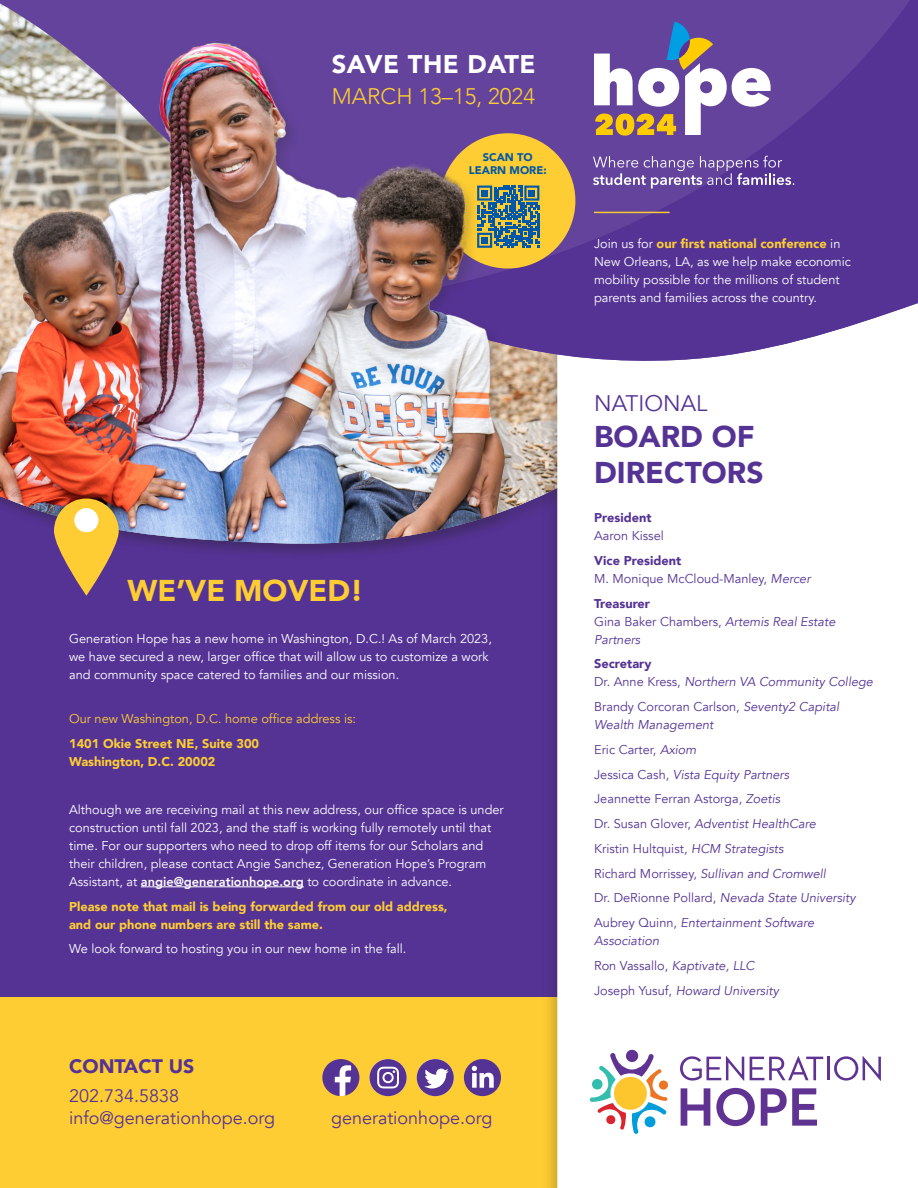
<style>
.page{position:relative;width:918px;height:1188px;background:#fff}
.page>*{position:absolute;margin:0;border:0;box-sizing:border-box;transform-origin:0 0}
.t1{font:900 30px/36px "Avenir";color:#553394}
.t2{font:900 30px "Avenir";color:#fecd33}
.t3{font:900 25.5px "Avenir";letter-spacing:.02em;color:#fff}
.t4{font:300 22.5px "Avenir";color:#fecd33}
.t5{font:22.5px "Avenir";color:#553394}
.t6{font:900 19.5px "Avenir";color:#553394}
.t7{font:18px "Avenir";color:#553394}
.t8{font:12.75px/18px "Avenir";color:#fff}
.t9{font:italic 12.75px/18px "Avenir";color:#553394}
.t10{font:12.75px/18px "Avenir";color:#553394}
.t11{font:900 12.75px/18px "Avenir";color:#fecd33}
.t12{font:12.75px "Avenir";color:#fecd33}
.t13{font:900 11.1px/12.9px "Avenir";color:#0157a8;text-align:center}
.s1{font-weight:800}
.s2{font-weight:900;color:#fecd33}
.s3{font-weight:900}
.s4{font-style:italic}
.s5{font-weight:900;font-style:normal}
.s6{font-style:normal}
</style>
<div class="page">
<div style="left:0;top:0;width:613px;height:1188px;background:#553394"></div>
<div style="left:0;top:998px;width:918px;height:190px;background:#fecd33"></div>
<hr style="left:141px;top:887px;width:163px;height:1px;background:#fff">
<div style="left:464px;top:1059px;width:37px;height:37px;background:#553394;border-radius:50%"></div>
<svg style="left:472px;top:1066px;width:22px;height:22px"></svg>
<div style="left:370px;top:1059px;width:37px;height:37px;background:#553394;border-radius:50%"></div>
<svg style="left:377px;top:1067px;width:22px;height:21px"></svg>
<div style="left:417px;top:1059px;width:37px;height:37px;background:#553394;border-radius:50%"></div>
<svg style="left:424px;top:1069px;width:25px;height:20px"></svg>
<div style="left:322px;top:1059px;width:37px;height:37px;background:#553394;border-radius:19px"></div>
<svg style="left:335px;top:1065px;width:16px;height:31px"></svg>
<div style="left:541px;top:0;width:377px;height:1188px;background:#231f20;opacity:.4"></div>
<svg style="left:557px;top:366px;width:361px;height:822px"></svg>
<svg style="left:0;top:0;width:366px;height:39px;fill:#63439b"></svg>
<svg style="left:366px;top:0;width:552px;height:366px;fill:#553394"></svg>
<svg style="left:594px;top:22px;width:177px;height:114px"></svg>
<div style="left:440px;top:133px;width:135px;height:136px;background:#fecd33;border-radius:50%"></div>
<svg style="left:525px;top:186px;width:15px;height:62px"></svg>
<svg style="left:680px;top:1056px;width:64px;height:25px;background:#cfc1de"></svg>
<svg style="left:750px;top:1056px;width:73px;height:24px;background:#cec1de"></svg>
<hr style="left:827px;top:1057px;width:3px;height:23px;background:#603393">
<svg style="left:834px;top:1056px;width:47px;height:25px"></svg>
<svg style="left:681px;top:1088px;width:29px;height:38px"></svg>
<svg style="left:716px;top:1088px;width:39px;height:38px"></svg>
<svg style="left:761px;top:1088px;width:56px;height:38px;background:#af98c8"></svg>
<svg style="left:590px;top:1049px;width:79px;height:85px;background:#d9d3c6"></svg>
<svg style="left:593px;top:156px;width:201px;height:32px;background:#7b60ab"></svg>
<div style="left:0;top:39px;width:525px;height:520px;background:#231f20;opacity:.2"></div>
<img style="left:0;top:41px;width:510px;height:507px">
<svg style="left:54px;top:499px;width:65px;height:97px"></svg>
<hr style="left:594px;top:212px;width:76px;height:1px;background:#fecd33">
<p class="t3" style="left:332px;top:42px;width:205px">SAVE THE DATE</p>
<p class="t4" style="left:332px;top:83px;width:205px">MARCH 13–15, 2024</p>
<p class="t13" style="left:469px;top:150px;width:79px">SCAN TO<br>LEARN MORE:</p>
<p class="t2" style="left:127px;top:565px;width:238px">WE’VE MOVED!</p>
<p class="t8" style="left:69px;top:630px;width:424px">Generation Hope has a new home in Washington, D.C.! As of March 2023, we have secured a new, larger office that will allow us to customize a work and community space catered to families and our mission.</p>
<p class="t12" style="left:69px;top:711px;width:288px">Our new Washington, D.C. home office address is:</p>
<p class="t11" style="left:69px;top:734px;width:191px">1401 Okie Street NE, Suite 300<br>Washington, D.C. 20002</p>
<p class="t8" style="left:69px;top:801px;width:436px">Although we are receiving mail at this new address, our office space is under construction until fall 2023, and the staff is working fully remotely until that time. For our supporters who need to drop off items for our Scholars and their children, please contact Angie Sanchez, Generation Hope’s Program Assistant, at <span class="s1">angie@generationhope.org</span> to coordinate in advance.</p>
<p class="t11" style="left:69px;top:897px;width:380px">Please note that mail is being forwarded from our old address, and our phone numbers are still the same.</p>
<p class="t8" style="left:69px;top:940px;width:339px">We look forward to hosting you in our new home in the fall.</p>
<p class="t6" style="left:69px;top:1049px;width:127px">CONTACT US</p>
<p class="t7" style="left:69px;top:1085px;width:112px">202.734.5838</p>
<p class="t7" style="left:69px;top:1107px;width:208px">info@generationhope.org</p>
<p class="t7" style="left:331px;top:1107px;width:163px">generationhope.org</p>
<p class="t8" style="left:594px;top:235px;width:258px">Join us for <span class="s2">our first national conference</span> in New Orleans, LA, as we help make economic mobility possible for the millions of student parents and families across the country.</p>
<p class="t5" style="left:594px;top:390px;width:115px">NATIONAL</p>
<p class="t1" style="left:594px;top:418px;width:171px">BOARD OF<br>DIRECTORS</p>
<p class="t10" style="left:594px;top:509px;width:71px"><span class="s3">President<br></span>Aaron Kissel</p>
<p class="t10" style="left:594px;top:552px;width:218px"><span class="s3">Vice President<br></span>M. Monique McCloud-Manley, <span class="s4">Mercer</span></p>
<p class="t9" style="left:594px;top:594px;width:243px"><span class="s5">Treasurer<br></span><span class="s6">Gina Baker Chambers,</span> Artemis Real Estate<br>Partners</p>
<p class="t9" style="left:594px;top:655px;width:280px"><span class="s5">Secretary<br></span><span class="s6">Dr. Anne Kress,</span> Northern VA Community College</p>
<p class="t9" style="left:594px;top:698px;width:247px"><span class="s6">Brandy Corcoran Carlson,</span> Seventy2 Capital<br>Wealth Management</p>
<p class="t10" style="left:594px;top:741px;width:104px">Eric Carter, <span class="s4">Axiom</span></p>
<p class="t9" style="left:594px;top:765px;width:197px"><span class="s6">Jessica Cash,</span> Vista Equity Partners</p>
<p class="t10" style="left:594px;top:790px;width:188px">Jeannette Ferran Astorga, <span class="s4">Zoetis</span></p>
<p class="t9" style="left:594px;top:815px;width:223px"><span class="s6">Dr. Susan Glover,</span> Adventist HealthCare</p>
<p class="t10" style="left:594px;top:840px;width:191px">Kristin Hultquist, <span class="s4">HCM Strategists</span></p>
<p class="t9" style="left:594px;top:864px;width:233px"><span class="s6">Richard Morrissey,</span> Sullivan and Cromwell</p>
<p class="t9" style="left:594px;top:889px;width:263px"><span class="s6">Dr. DeRionne Pollard,</span> Nevada State University</p>
<p class="t9" style="left:594px;top:914px;width:222px"><span class="s6">Aubrey Quinn,</span> Entertainment Software<br>Association</p>
<p class="t9" style="left:594px;top:957px;width:162px"><span class="s6">Ron Vassallo,</span> Kaptivate, LLC</p>
<p class="t9" style="left:594px;top:981px;width:186px"><span class="s6">Joseph Yusuf,</span> Howard University</p>
</div>
